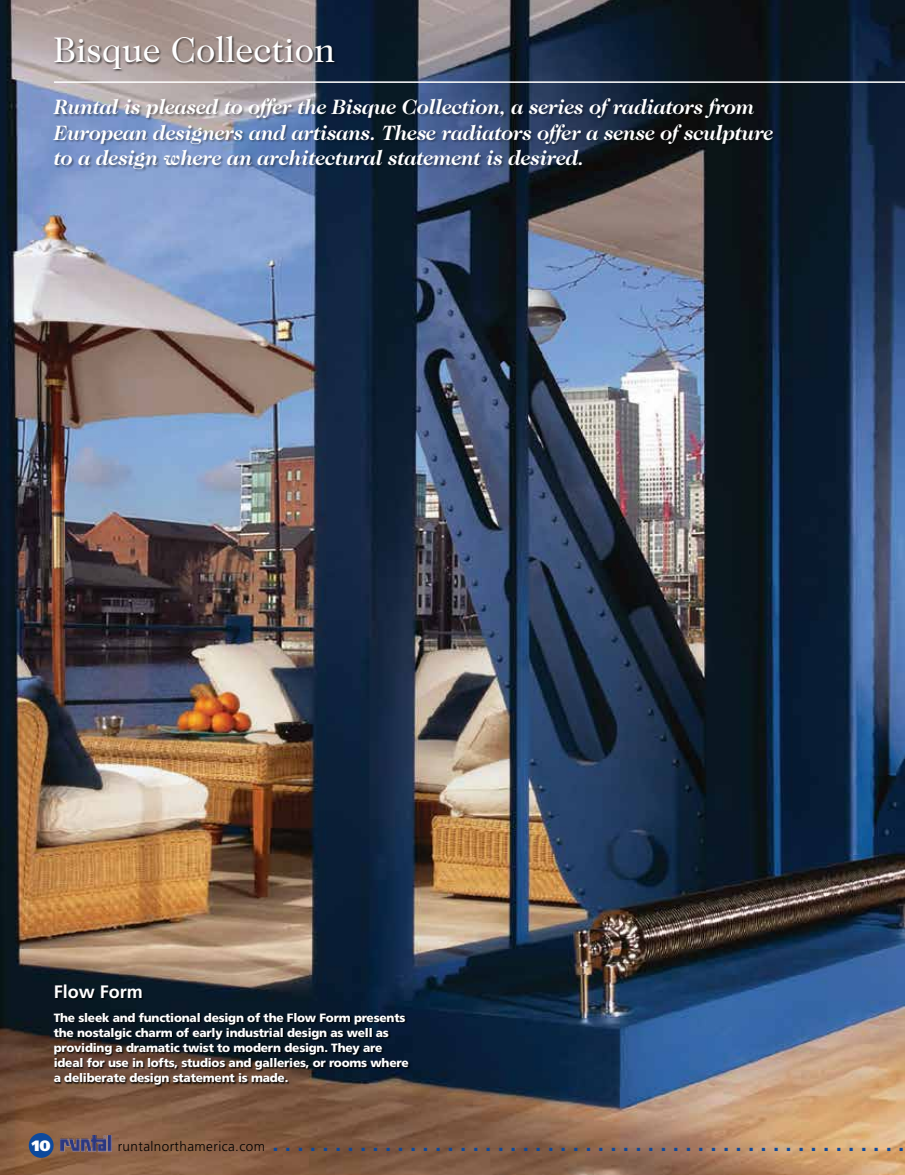
<style>
.page{position:relative;width:905px;height:1175px;background:#fff}
.page>*{position:absolute;margin:0;border:0;box-sizing:border-box;transform-origin:0 0}
.t1{font:36px "Caslon Two Twenty Four";color:#fff}
.t2{font:700 22.5px "Frutiger";color:#0d499c}
.t3{font:italic 700 21px/25.5px "Caslon Two Twenty Four";letter-spacing:-.02em;color:#fff}
.t4{font:700 18px "Frutiger";color:#fff}
.t5{font:900 15px "Frutiger";color:#fff}
.t6{font:900 12px/15px "Frutiger LT";letter-spacing:-.02em;color:#fff}
.s1{font-weight:300;font-size:13.5px;color:#000}
</style>
<div class="page">
<img style="left:0;top:0;width:904px;height:1174px">
<div style="left:29px;top:1133px;width:25px;height:24px;background:#0d499c;border-radius:50%"></div>
<img style="left:61px;top:1135px;width:50px;height:16px">
<div style="left:55px;top:984px;width:89px;height:16px;background:#000;opacity:.75"></div>
<div style="left:54px;top:1012px;width:356px;height:75px;background:#000;opacity:.9"></div>
<div style="left:54px;top:35px;width:284px;height:38px;background:#000;opacity:.6"></div>
<div style="left:53px;top:99px;width:723px;height:73px;background:#000;opacity:.4"></div>
<hr style="left:54px;top:81px;width:850px;height:2px;background:#fff">
<h1 class="t1" style="left:53px;top:29px;width:284px">Bisque Collection</h1>
<h3 class="t3" style="left:53px;top:94px;width:721px">Runtal is pleased to offer the Bisque Collection, a series of radiators from<br>European designers and artisans. These radiators offer a sense of sculpture to a design where an architectural statement is desired.</h3>
<h3 class="t4" style="left:54px;top:981px;width:91px">Flow Form</h3>
<p class="t6" style="left:54px;top:1010px;width:356px">The sleek and functional design of the Flow Form presents the nostalgic charm of early industrial design as well as providing a dramatic twist to modern design. They are ideal for use in lofts, studios and galleries, or rooms where a deliberate design statement is made.</p>
<p class="t5" style="left:32px;top:1136px;width:20px">10</p>
<h2 class="t2" style="left:118px;top:1129px;width:788px"><span class="s1">runtalnorthamerica.com</span> . . . . . . . . . . . . . . . . . . . . . . . . . . . . . . . . . . . . . . . . . . . . . . . . . . .</h2>
</div>
